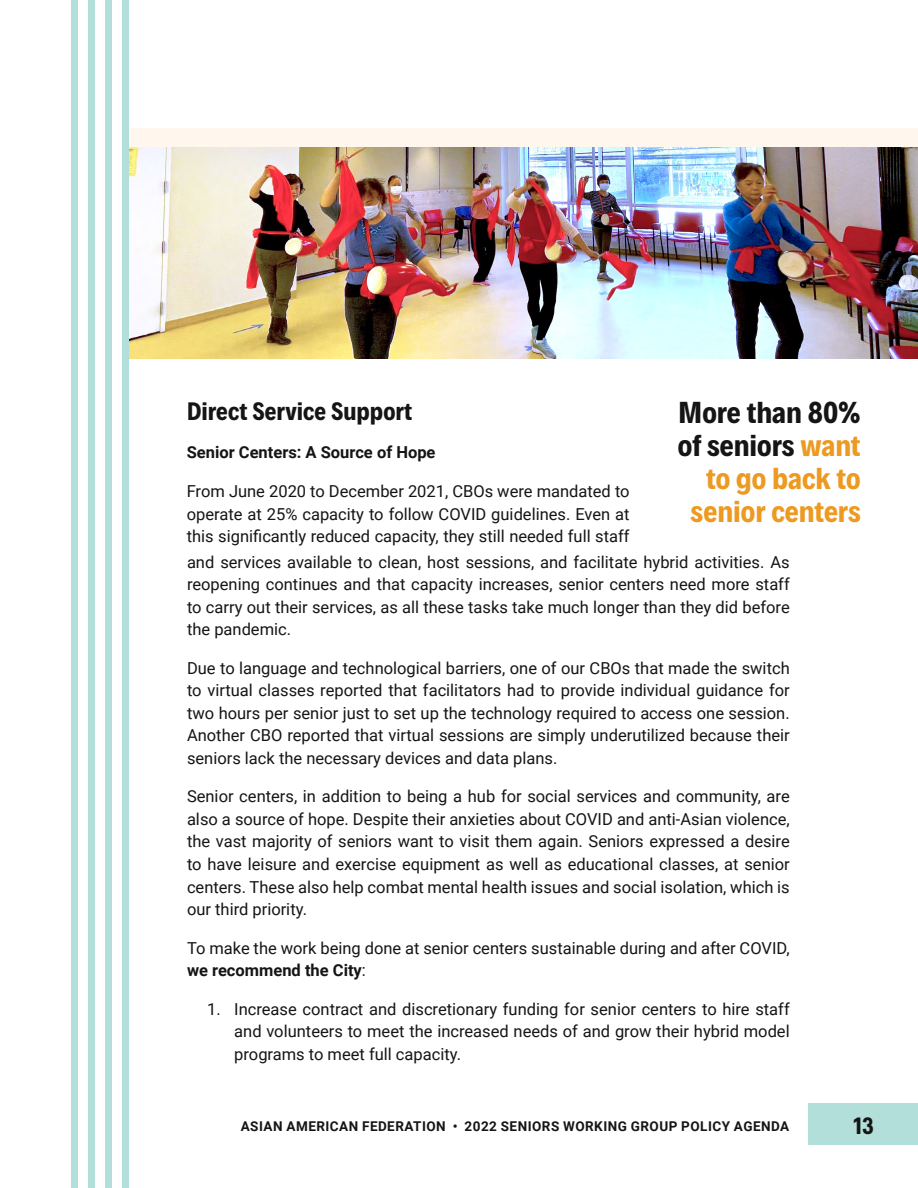
<style>
.page{position:relative;width:918px;height:1188px;background:#fff}
.page>*{position:absolute;margin:0;border:0;box-sizing:border-box;transform-origin:0 0}
.t1{font:700 27px/33px "Decalotype";color:#ed9a22;text-align:right}
.t2{font:700 22.5px "Decalotype";color:#151515}
.t3{font:700 21px "Decalotype";color:#151515}
.t4{font:16.5px/22.5px "Roboto";color:#151515;text-align:justify}
.t5{font:700 16.5px "Roboto";color:#151515}
.t6{font:700 13.5px "Roboto";letter-spacing:.035em;color:#151515}
.s1{color:#151515}
.s2{font-weight:700}
</style>
<div class="page">
<div style="left:809px;top:1104px;width:109px;height:41px;background:#b3dfda"></div>
<div style="left:129px;top:128px;width:789px;height:28px;background:#fff6ed"></div>
<img style="left:129px;top:147px;width:789px;height:212px">
<div style="left:71px;top:0;width:7px;height:1188px;background:#b3dfda"></div>
<div style="left:88px;top:0;width:7px;height:1188px;background:#b3dfda"></div>
<div style="left:105px;top:0;width:7px;height:1188px;background:#b3dfda"></div>
<div style="left:122px;top:0;width:7px;height:1188px;background:#b3dfda"></div>
<h1 class="t1" style="left:678px;top:396px;width:184px"><span class="s1">More than 80% of seniors</span> want to go back to senior centers</h1>
<h2 class="t2" style="left:187px;top:395px;width:227px">Direct Service Support</h2>
<p class="t5" style="left:187px;top:441px;width:250px">Senior Centers: A Source of Hope</p>
<p class="t4" style="left:187px;top:479px;width:444px">From June 2020 to December 2021, CBOs were mandated to operate at 25% capacity to follow COVID guidelines. Even at this significantly reduced capacity, they still needed full staff</p>
<p class="t4" style="left:187px;top:550px;width:604px">and services available to clean, host sessions, and facilitate hybrid activities. As reopening continues and that capacity increases, senior centers need more staff to carry out their services, as all these tasks take much longer than they did before the pandemic.</p>
<p class="t4" style="left:187px;top:656px;width:604px">Due to language and technological barriers, one of our CBOs that made the switch to virtual classes reported that facilitators had to provide individual guidance for two hours per senior just to set up the technology required to access one session.<br>Another CBO reported that virtual sessions are simply underutilized because their seniors lack the necessary devices and data plans.</p>
<p class="t4" style="left:187px;top:785px;width:604px">Senior centers, in addition to being a hub for social services and community, are also a source of hope. Despite their anxieties about COVID and anti-Asian violence, the vast majority of seniors want to visit them again. Seniors expressed a desire to have leisure and exercise equipment as well as educational classes, at senior centers. These also help combat mental health issues and social isolation, which is our third priority.</p>
<p class="t4" style="left:187px;top:936px;width:604px">To make the work being done at senior centers sustainable during and after COVID, <span class="s2">we recommend the City</span>:</p>
<p class="t4" style="left:234px;top:997px;width:557px;text-indent:-27px">1. Increase contract and discretionary funding for senior centers to hire staff and volunteers to meet the increased needs of and grow their hybrid model programs to meet full capacity.</p>
<p class="t6" style="left:241px;top:1116px;width:550px">ASIAN AMERICAN FEDERATION • 2022 SENIORS WORKING GROUP POLICY AGENDA</p>
<p class="t3" style="left:853px;top:1111px;width:22px">13</p>
</div>
